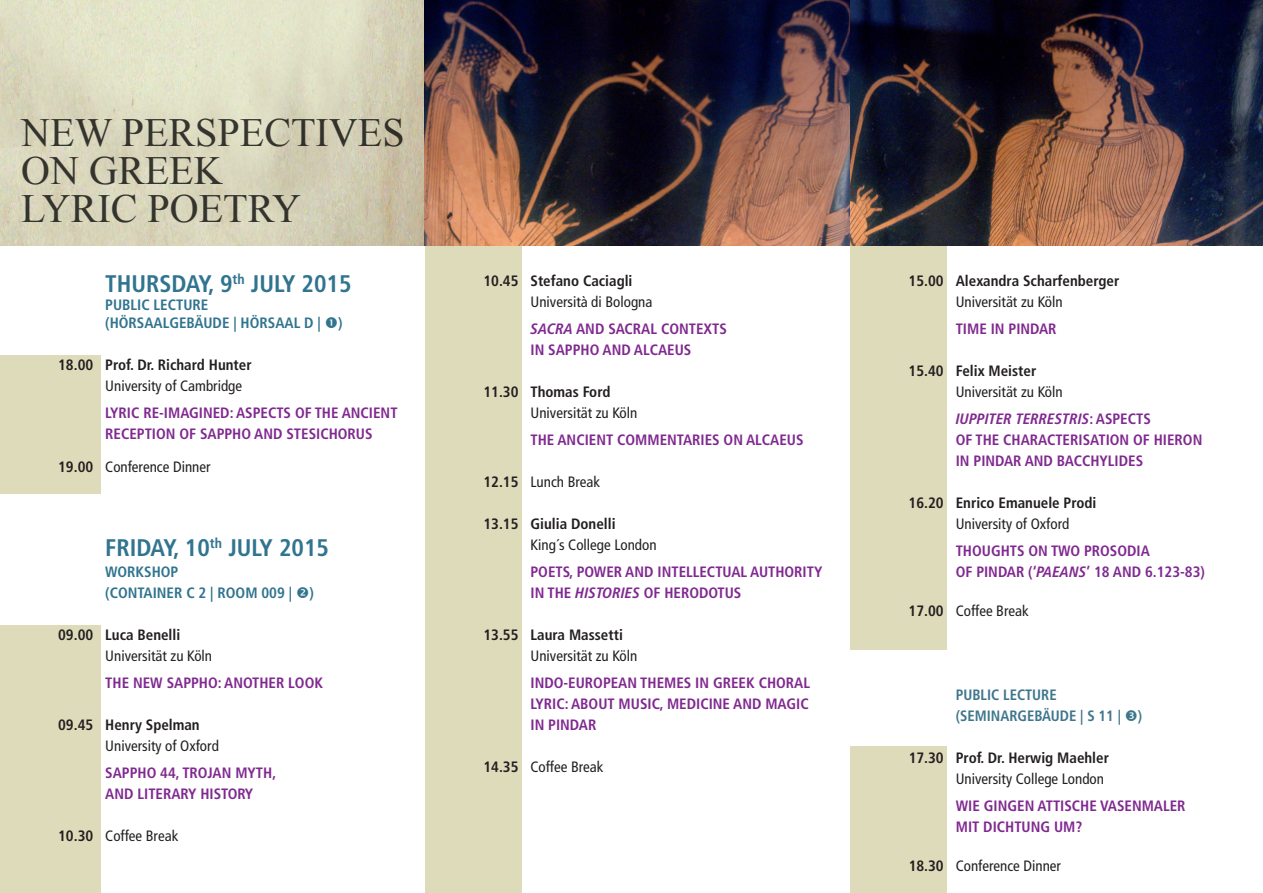
<style>
.page{position:relative;width:1263px;height:893px;background:#fff}
.page>*{position:absolute;margin:0;border:0;box-sizing:border-box;transform-origin:0 0}
.t1{font:40.05px/38.2px "Times New Roman";color:#3e3e3f}
.t2{font:700 condensed 24px "Frutiger LT Com";color:#30748f}
.t3{font:700 condensed 15px/21px "Frutiger LT Com";color:#802990}
.t4{font:condensed 15px/27px "Frutiger LT Com";color:#231f20}
.t5{font:700 condensed 15px "Frutiger LT Com";color:#231f20}
.t6{font:700 condensed 15px/18px "Frutiger LT Com";color:#30748f}
.t7{font:italic 700 condensed 15px/27px "Frutiger LT Com";color:#802990}
.t8{font:700 condensed 15px/21px "Frutiger LT Com";color:#3f768c}
.s1{font-weight:700}
.s2{font-weight:700;font-style:italic;color:#802990}
.s3{font-weight:700;color:#802990}
.s4{font-style:italic}
.s5{font-weight:400;font-style:normal;color:#231f20}
.s6{font-style:normal}
</style>
<div class="page">
<div style="left:425px;top:245px;width:97px;height:648px;background:#dedbbb"></div>
<div style="left:850px;top:746px;width:97px;height:147px;background:#dedbbb"></div>
<div style="left:850px;top:245px;width:97px;height:405px;background:#dedbbb"></div>
<img style="left:0;top:0;width:1263px;height:245px">
<div style="left:0;top:625px;width:101px;height:268px;background:#dedbbb"></div>
<div style="left:0;top:355px;width:101px;height:138px;background:#dedbbb"></div>
<h1 class="t1" style="left:21px;top:113px;width:385px">NEW PERSPECTIVES<br>ON GREEK<br>LYRIC POETRY</h1>
<h2 class="t2" style="left:21px;top:269px;width:33px">T</h2>
<h2 class="t2" style="left:117px;top:269px;width:236px">HURSDAY, 9<sup>TH</sup> JULY 2015</h2>
<p class="t6" style="left:21px;top:296px;width:32px">P</p>
<p class="t6" style="left:105px;top:296px;width:239px;text-indent:8px">UBLIC LECTURE<br>(HÖRSAALGEBÄUDE | HÖRSAAL D | )</p>
<p class="t5" style="left:58px;top:356px;width:195px">18.00 PROF. DR. RICHARD HUNTER</p>
<p class="t4" style="left:105px;top:372px;width:138px">University of Cambridge</p>
<p class="t3" style="left:105px;top:402px;width:294px">LYRIC RE-IMAGI NED: ASPECTS OF THE ANCI ENT</p>
<p class="t3" style="left:21px;top:423px;width:32px">R</p>
<p class="t3" style="left:114px;top:423px;width:260px">ECEPTION OF SAPPHO AND STESICHORUS</p>
<p class="t4" style="left:58px;top:453px;width:154px"><span class="s1">19.00</span> Conference Dinner</p>
<h2 class="t2" style="left:105px;top:533px;width:225px">FRIDAY, 10<sup>TH</sup> JULY 2015</h2>
<p class="t6" style="left:21px;top:563px;width:34px">W</p>
<p class="t6" style="left:105px;top:561px;width:210px;line-height:21px;text-indent:12px">ORKSHOP<br>(CONTAINER C 2 | ROOM 009 | )</p>
<p class="t5" style="left:58px;top:626px;width:124px">09.00 LUCA BENELLI</p>
<p class="t4" style="left:105px;top:642px;width:108px">Universität zu Köln</p>
<p class="t3" style="left:105px;top:672px;width:219px">THE NEW SAPPHO: ANOTHER LOOK</p>
<p class="t5" style="left:58px;top:716px;width:143px">09.45 HENRY SPELMAN</p>
<p class="t4" style="left:105px;top:732px;width:115px">University of Oxford</p>
<p class="t3" style="left:21px;top:762px;width:32px">S</p>
<p class="t3" style="left:105px;top:762px;width:172px;text-indent:8px">APPHO 44, TROJAN MYTH,<br>AND LITERARY HI STORY</p>
<p class="t4" style="left:58px;top:822px;width:122px"><span class="s1">10.30</span> Coffee Break</p>
<p class="t5" style="left:483px;top:271px;width:151px">10.45 STEFANO CACIAGLI</p>
<p class="t4" style="left:530px;top:288px;width:198px">Università di Bologna<br><span class="s2">SACRA</span> <span class="s3">AND SACRAL CONTEXTS</span></p>
<p class="t3" style="left:446px;top:339px;width:31px">I</p>
<p class="t3" style="left:535px;top:339px;width:158px">N SAPPHO AND ALCAEUS</p>
<p class="t5" style="left:483px;top:382px;width:129px">11.30 THOMAS FORD</p>
<p class="t4" style="left:530px;top:399px;width:108px">Universität zu Köln</p>
<p class="t3" style="left:446px;top:429px;width:32px">T</p>
<p class="t3" style="left:538px;top:429px;width:267px">HE ANCI ENT COMMENTARIES ON ALCAEUS</p>
<p class="t4" style="left:483px;top:468px;width:118px"><span class="s1">12.15</span> Lunch Break</p>
<p class="t5" style="left:483px;top:514px;width:134px">13.15 GIULIA DONELLI</p>
<p class="t4" style="left:530px;top:531px;width:128px">King´s College London</p>
<p class="t3" style="left:530px;top:561px;width:293px">POETS, POWER AND INTELLECTUAL AUTHORITY</p>
<p class="t3" style="left:446px;top:582px;width:31px">I</p>
<p class="t3" style="left:535px;top:582px;width:208px">N THE <span class="s4">HISTORIES</span> OF HERODOTUS</p>
<p class="t5" style="left:483px;top:625px;width:141px">13.55 LAURA MASSETTI</p>
<p class="t4" style="left:530px;top:642px;width:108px">Universität zu Köln</p>
<p class="t3" style="left:530px;top:672px;width:281px">INDO-EUROPEAN THEMES IN GREEK CHORAL</p>
<p class="t3" style="left:446px;top:693px;width:32px">L</p>
<p class="t3" style="left:535px;top:693px;width:259px">YRIC: ABOUT MUSIC, MEDICI NE AND MAGIC</p>
<p class="t3" style="left:446px;top:714px;width:31px">I</p>
<p class="t3" style="left:535px;top:714px;width:63px">N PI NDAR</p>
<p class="t4" style="left:483px;top:753px;width:122px"><span class="s1">14.35</span> Coffee Break</p>
<p class="t5" style="left:909px;top:271px;width:212px">15.00 ALEXANDRA SCHARFENBERGER</p>
<p class="t4" style="left:956px;top:288px;width:108px">Universität zu Köln</p>
<p class="t3" style="left:956px;top:318px;width:102px">TIME IN PINDAR</p>
<p class="t5" style="left:909px;top:361px;width:129px">15.40 FELIX MEISTER</p>
<p class="t7" style="left:956px;top:378px;width:197px"><span class="s5">Universität zu Köln<br></span>IUPPITER TERRESTRIS<span class="s6">: ASPECTS</span></p>
<p class="t3" style="left:956px;top:429px;width:248px">OF THE CHARACTERISATION OF HI ERON</p>
<p class="t3" style="left:872px;top:450px;width:31px">I</p>
<p class="t3" style="left:960px;top:450px;width:185px">N PI NDAR AND BACCHYLIDES</p>
<p class="t5" style="left:909px;top:493px;width:189px">16.20 ENRICO EMANUELE PRODI</p>
<p class="t4" style="left:956px;top:510px;width:115px">University of Oxford</p>
<p class="t3" style="left:956px;top:540px;width:251px">THOUGHTS ON TWO PROSODIA<br>OF PI NDAR (‘<span class="s4">PAEANS</span>’ 18 AND 6.123-83)</p>
<p class="t4" style="left:909px;top:597px;width:122px"><span class="s1">17.00</span> Coffee Break</p>
<p class="t8" style="left:956px;top:684px;width:188px;text-indent:-12px">PUBLIC LECTURE (SEMINARGEBÄUDE | S 11 | )</p>
<p class="t5" style="left:909px;top:748px;width:202px">17.30 PROF. DR. HERWIG MAEHLER</p>
<p class="t4" style="left:956px;top:765px;width:150px">University College London</p>
<p class="t3" style="left:872px;top:795px;width:26px">WI</p>
<p class="t3" style="left:956px;top:795px;width:231px;text-indent:17px">E GI NGEN ATTISCHE VASENMALER<br>MIT DICHTUNG UM?</p>
<p class="t4" style="left:909px;top:852px;width:154px"><span class="s1">18.30</span> Conference Dinner</p>
</div>
